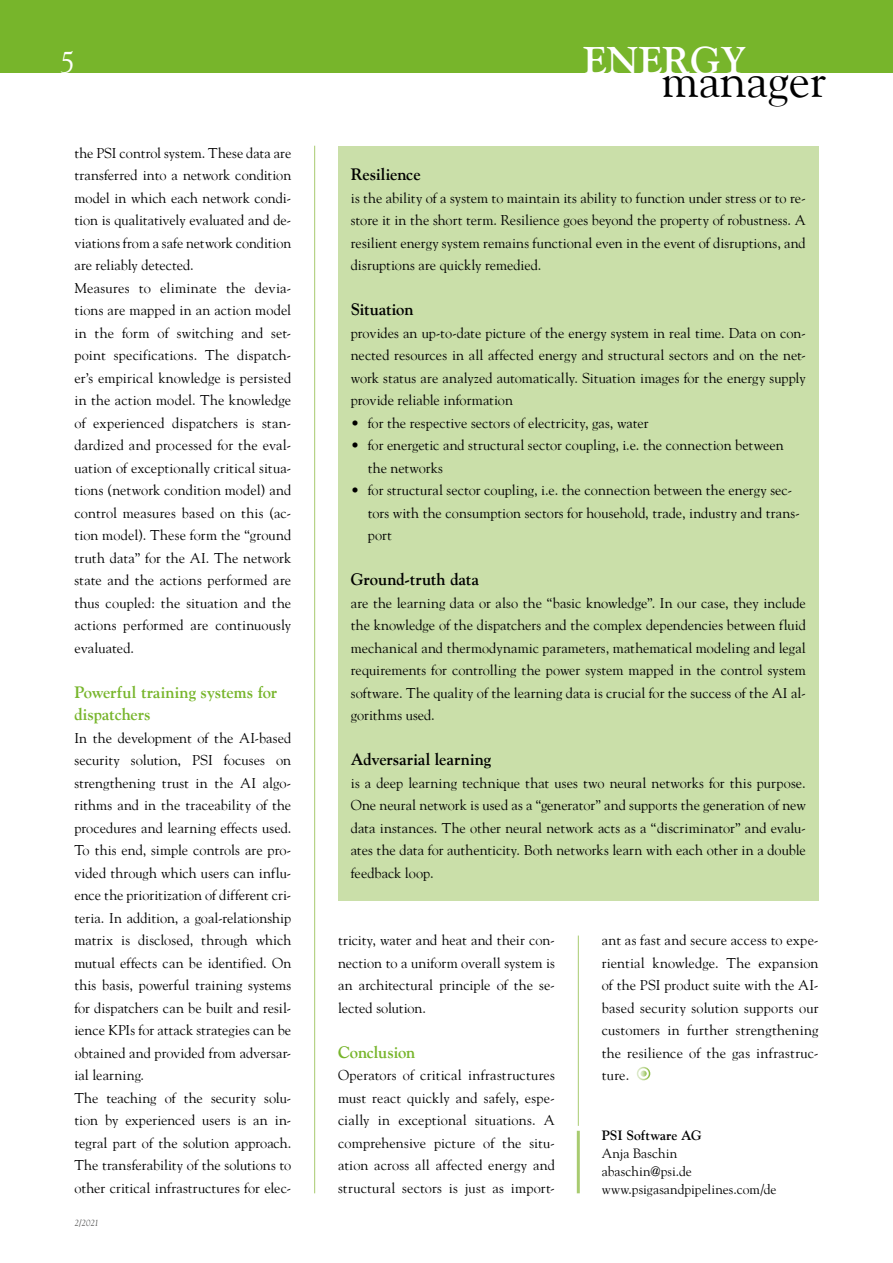
<style>
.page{position:relative;width:893px;height:1263px;background:#fff}
.page>*{position:absolute;margin:0;border:0;box-sizing:border-box;transform-origin:0 0}
.t1{font:47.85px "Goudy";color:#000}
.t2{font:700 38.55px "Goudy";color:#fff}
.t3{font:30px "Goudy";color:#fff}
.t4{font:700 16.5px "Goudy";letter-spacing:-.005em;color:#000}
.t5{font:700 16.5px/22.5px "Goudy";letter-spacing:-.01em;color:#77b52b}
.t6{font:14.25px/22.5px "Goudy";letter-spacing:.005em;color:#000;text-align:justify}
.t7{font:13.5px/18px "Goudy";letter-spacing:.005em;color:#000}
.t8{font:700 13.5px "Goudy";color:#000}
.t9{font:italic 9px "Goudy";color:#565655}
</style>
<div class="page">
<div style="left:0;top:0;width:893px;height:72px;background:#77b52b"></div>
<div style="left:637px;top:1067px;width:13px;height:13px;border:2px solid #fff;border-radius:50%"></div>
<svg style="left:640px;top:1070px;width:7px;height:7px"></svg>
<hr style="left:577px;top:1131px;width:3px;height:62px;background:#a8cb70">
<div style="left:338px;top:146px;width:481px;height:754px;background:#cadfa9"></div>
<hr style="left:578px;top:935px;width:1px;height:191px;background:#a8cb70">
<hr style="left:314px;top:146px;width:1px;height:1047px;background:#a8cb70">
<h3 class="t3" style="left:60px;top:44px;width:16px">5</h3>
<p class="t6" style="left:74px;top:141px;width:218px;text-align:left">the PSI control system. These data are transferred into a network condition model in which each network condi&shy;tion is qualitatively evaluated and de&shy;viations from a safe network condition are reliably detected.<br>Measures to eliminate the devia&shy;tions are mapped in an action model in the form of switching and set&shy;point specifications. The dispatch&shy;er’s empirical knowledge is persisted in the action model. The knowledge of experienced dispatchers is stan&shy;dardized and processed for the eval&shy;uation of exceptionally critical situa&shy;tions (network condition model) and control measures based on this (ac&shy;tion model). These form the “ground truth data” for the AI. The network state and the actions performed are thus coupled: the situation and the actions performed are continuously evaluated.</p>
<p class="t5" style="left:74px;top:681px;width:204px">Powerful training systems for dispatchers</p>
<p class="t6" style="left:74px;top:726px;width:218px;text-align:left">In the development of the AI-based security solution, PSI focuses on strengthening trust in the AI algo&shy;rithms and in the traceability of the procedures and learning effects used.<br>To this end, simple controls are pro&shy;vided through which users can influ&shy;ence the prioritization of different cri&shy;teria. In addition, a goal-relationship matrix is disclosed, through which mutual effects can be identified. On this basis, powerful training systems for dispatchers can be built and resil&shy;ience KPIs for attack strategies can be obtained and provided from adversar&shy;ial learning.<br>The teaching of the security solu&shy;tion by experienced users is an in&shy;tegral part of the solution approach.<br>The transferability of the solutions to other critical infrastructures for elec-</p>
<p class="t9" style="left:74px;top:1217px;width:26px">2/2021</p>
<h2 class="t2" style="left:583px;top:38px;width:164px">ENERGY</h2>
<h1 class="t1" style="left:661px;top:51px;width:166px">manager</h1>
<p class="t4" style="left:351px;top:165px;width:72px">Resilience</p>
<p class="t6" style="left:351px;top:186px;width:456px">is the ability of a system to maintain its ability to function under stress or to re&shy;store it in the short term. Resilience goes beyond the property of robustness. A resilient energy system remains functional even in the event of disruptions, and disruptions are quickly remedied.</p>
<p class="t4" style="left:351px;top:300px;width:64px">Situation</p>
<p class="t6" style="left:351px;top:321px;width:456px">provides an up-to-date picture of the energy system in real time. Data on con&shy;nected resources in all affected energy and structural sectors and on the net&shy;work status are analyzed automatically. Situation images for the energy supply provide reliable information</p>
<p class="t6" style="left:351px;top:411px;width:299px">• for the respective sectors of electricity, gas, water</p>
<p class="t6" style="left:368px;top:434px;width:417px;text-indent:-17px">• for energetic and structural sector coupling, i.e. the connection between the networks</p>
<p class="t6" style="left:368px;top:479px;width:434px;text-align:left;text-indent:-17px">• for structural sector coupling, i.e. the connection between the energy sec&shy;tors with the consumption sectors for household, trade, industry and trans&shy;port</p>
<p class="t4" style="left:351px;top:570px;width:130px">Ground-truth data</p>
<p class="t6" style="left:351px;top:591px;width:456px">are the learning data or also the “basic knowledge”. In our case, they include the knowledge of the dispatchers and the complex dependencies between fluid mechanical and thermodynamic parameters, mathematical modeling and legal requirements for controlling the power system mapped in the control system software. The quality of the learning data is crucial for the success of the AI al&shy;gorithms used.</p>
<p class="t4" style="left:351px;top:750px;width:142px">Adversarial learning</p>
<p class="t6" style="left:351px;top:771px;width:456px">is a deep learning technique that uses two neural networks for this purpose.<br>One neural network is used as a “generator” and supports the generation of new data instances. The other neural network acts as a “discriminator” and evalu&shy;ates the data for authenticity. Both networks learn with each other in a double feedback loop.</p>
<p class="t6" style="left:338px;top:929px;width:218px">tricity, water and heat and their con&shy;nection to a uniform overall system is an architectural principle of the se&shy;lected solution.</p>
<p class="t5" style="left:338px;top:1041px;width:79px">Conclusion</p>
<p class="t6" style="left:338px;top:1064px;width:218px">Operators of critical infrastructures must react quickly and safely, espe&shy;cially in exceptional situations. A comprehensive picture of the situ&shy;ation across all affected energy and structural sectors is just as import-</p>
<p class="t6" style="left:602px;top:929px;width:218px">ant as fast and secure access to expe&shy;riential knowledge. The expansion of the PSI product suite with the AI&shy;based security solution supports our customers in further strengthening the resilience of the gas infrastruc&shy;ture.</p>
<p class="t8" style="left:602px;top:1128px;width:102px">PSI Software AG</p>
<p class="t7" style="left:602px;top:1144px;width:176px">Anja Baschin<br>abaschin@psi.de www.psigasandpipelines.com/de</p>
</div>
